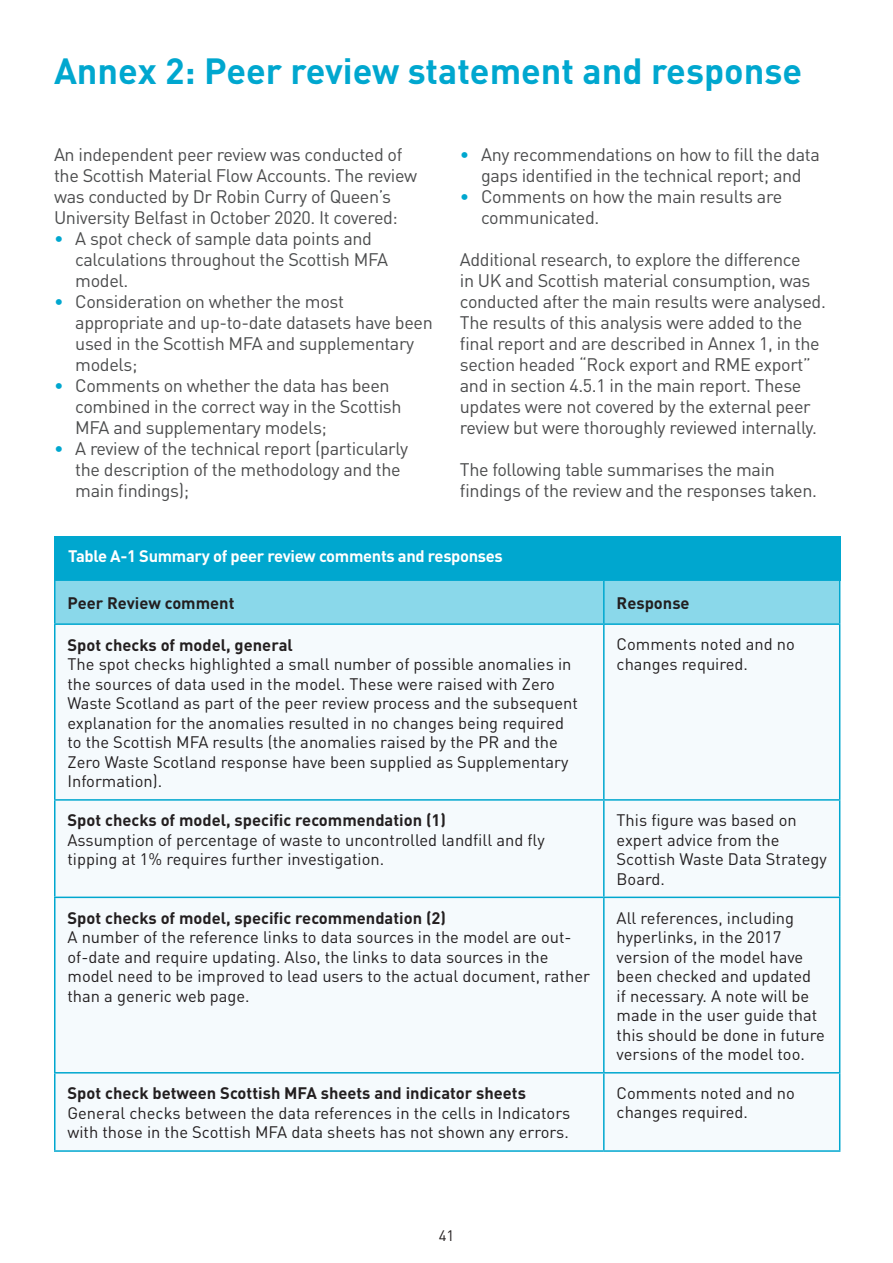
<style>
.page{position:relative;width:893px;height:1263px;background:#fff}
.page>*{position:absolute;margin:0;border:0;box-sizing:border-box;transform-origin:0 0}
.t1{font:700 36px "DIN";color:#00a7cf}
.t2{font:18px/21px "DIN";letter-spacing:-.02em;color:#4b4c4d}
.t3{font:16.5px/19.5px "DIN";color:#231f20}
.t4{font:700 16.5px "DIN";color:#231f20}
.t5{font:700 16.5px "DIN";letter-spacing:-.02em;color:#fff}
.t6{font:15px "DIN";color:#231f20}
.s1{color:#00a7cf}
</style>
<div class="page">
<div style="left:54px;top:536px;width:786px;height:44px;background:#00a7cf"></div>
<div style="left:56px;top:581px;width:783px;height:42px;background:#8ad8ea"></div>
<div style="left:56px;top:625px;width:783px;height:525px;background:#f5fafd"></div>
<hr style="left:54px;top:579px;width:550px;height:2px;background:#00a7cf">
<hr style="left:54px;top:581px;width:2px;height:42px;background:#00a7cf">
<hr style="left:604px;top:579px;width:236px;height:2px;background:#00a7cf">
<hr style="left:603px;top:581px;width:2px;height:42px;background:#00a7cf">
<hr style="left:839px;top:581px;width:1px;height:42px;background:#00a7cf">
<hr style="left:54px;top:623px;width:550px;height:2px;background:#00a7cf">
<hr style="left:54px;top:625px;width:2px;height:174px;background:#00a7cf">
<hr style="left:604px;top:623px;width:236px;height:2px;background:#00a7cf">
<hr style="left:603px;top:625px;width:2px;height:174px;background:#00a7cf">
<hr style="left:839px;top:625px;width:1px;height:174px;background:#00a7cf">
<hr style="left:54px;top:799px;width:550px;height:2px;background:#00a7cf">
<hr style="left:54px;top:801px;width:2px;height:95px;background:#00a7cf">
<hr style="left:604px;top:799px;width:236px;height:2px;background:#00a7cf">
<hr style="left:603px;top:801px;width:2px;height:95px;background:#00a7cf">
<hr style="left:839px;top:801px;width:1px;height:95px;background:#00a7cf">
<hr style="left:54px;top:896px;width:550px;height:2px;background:#00a7cf">
<hr style="left:54px;top:898px;width:2px;height:174px;background:#00a7cf">
<hr style="left:604px;top:896px;width:236px;height:2px;background:#00a7cf">
<hr style="left:603px;top:898px;width:2px;height:174px;background:#00a7cf">
<hr style="left:839px;top:898px;width:1px;height:174px;background:#00a7cf">
<hr style="left:54px;top:1072px;width:550px;height:1px;background:#00a7cf">
<hr style="left:54px;top:1073px;width:2px;height:77px;background:#00a7cf">
<hr style="left:604px;top:1072px;width:236px;height:1px;background:#00a7cf">
<hr style="left:603px;top:1073px;width:2px;height:77px;background:#00a7cf">
<hr style="left:839px;top:1073px;width:1px;height:77px;background:#00a7cf">
<hr style="left:54px;top:1150px;width:550px;height:2px;background:#00a7cf">
<hr style="left:604px;top:1150px;width:236px;height:2px;background:#00a7cf">
<p class="t1" style="left:54px;top:47px;width:750px">Annex 2: Peer review statement and response</p>
<p class="t2" style="left:54px;top:144px;width:365px">An independent peer review was conducted of the Scottish Material Flow Accounts. The review was conducted by Dr Robin Curry of Queen’s University Belfast in October 2020. It covered:</p>
<p class="t2" style="left:75px;top:228px;width:314px;text-indent:-21px"><span class="s1">•</span> A spot check of sample data points and calculations throughout the Scottish MFA model.</p>
<p class="t2" style="left:75px;top:291px;width:359px;text-indent:-21px"><span class="s1">•</span> Consideration on whether the most appropriate and up-to-date datasets have been used in the Scottish MFA and supplementary models;</p>
<p class="t2" style="left:75px;top:375px;width:328px;text-indent:-21px"><span class="s1">•</span> Comments on whether the data has been combined in the correct way in the Scottish<br>MFA and supplementary models;</p>
<p class="t2" style="left:75px;top:438px;width:334px;text-indent:-21px"><span class="s1">•</span> A review of the technical report (particularly the description of the methodology and the main findings);</p>
<p class="t2" style="left:460px;top:144px;width:361px;text-align:center"><span class="s1">•</span> Any recommendations on how to fill the data gaps identified in the technical report; and</p>
<p class="t2" style="left:481px;top:186px;width:303px;text-indent:-21px"><span class="s1">•</span> Comments on how the main results are communicated.</p>
<p class="t2" style="left:460px;top:249px;width:368px">Additional research, to explore the difference<br>in UK and Scottish material consumption, was conducted after the main results were analysed.<br>The results of this analysis were added to the final report and are described in Annex 1, in the section headed “Rock export and RME export” and in section 4.5.1 in the main report. These updates were not covered by the external peer review but were thoroughly reviewed internally.</p>
<p class="t2" style="left:460px;top:459px;width:359px">The following table summarises the main findings of the review and the responses taken.</p>
<p class="t5" style="left:68px;top:545px;width:436px">Table A-1 Summary of peer review comments and responses</p>
<p class="t4" style="left:68px;top:592px;width:169px">Peer Review comment</p>
<p class="t4" style="left:617px;top:592px;width:75px">Response</p>
<p class="t4" style="left:68px;top:634px;width:227px">Spot checks of model, general</p>
<p class="t3" style="left:68px;top:654px;width:512px">The spot checks highlighted a small number of possible anomalies in the sources of data used in the model. These were raised with Zero Waste Scotland as part of the peer review process and the subsequent explanation for the anomalies resulted in no changes being required to the Scottish MFA results (the anomalies raised by the PR and the Zero Waste Scotland response have been supplied as Supplementary Information).</p>
<p class="t3" style="left:617px;top:634px;width:180px">Comments noted and no changes required.</p>
<p class="t4" style="left:68px;top:810px;width:380px">Spot checks of model, specific recommendation (1)</p>
<p class="t3" style="left:68px;top:830px;width:479px">Assumption of percentage of waste to uncontrolled landfill and fly tipping at 1% requires further investigation.</p>
<p class="t4" style="left:68px;top:907px;width:380px">Spot checks of model, specific recommendation (2)</p>
<p class="t3" style="left:68px;top:927px;width:524px">A number of the reference links to data sources in the model are out&shy;of-date and require updating. Also, the links to data sources in the model need to be improved to lead users to the actual document, rather than a generic web page.</p>
<p class="t4" style="left:68px;top:1082px;width:460px">Spot check between Scottish MFA sheets and indicator sheets</p>
<p class="t3" style="left:68px;top:1103px;width:504px">General checks between the data references in the cells in Indicators with those in the Scottish MFA data sheets has not shown any errors.</p>
<p class="t3" style="left:617px;top:810px;width:212px">This figure was based on expert advice from the<br>Scottish Waste Data Strategy<br>Board.</p>
<p class="t3" style="left:617px;top:907px;width:210px">All references, including hyperlinks, in the 2017 version of the model have been checked and updated<br>if necessary. A note will be made in the user guide that this should be done in future versions of the model too.</p>
<p class="t3" style="left:617px;top:1083px;width:180px">Comments noted and no changes required.</p>
<p class="t6" style="left:439px;top:1226px;width:17px">41</p>
</div>
